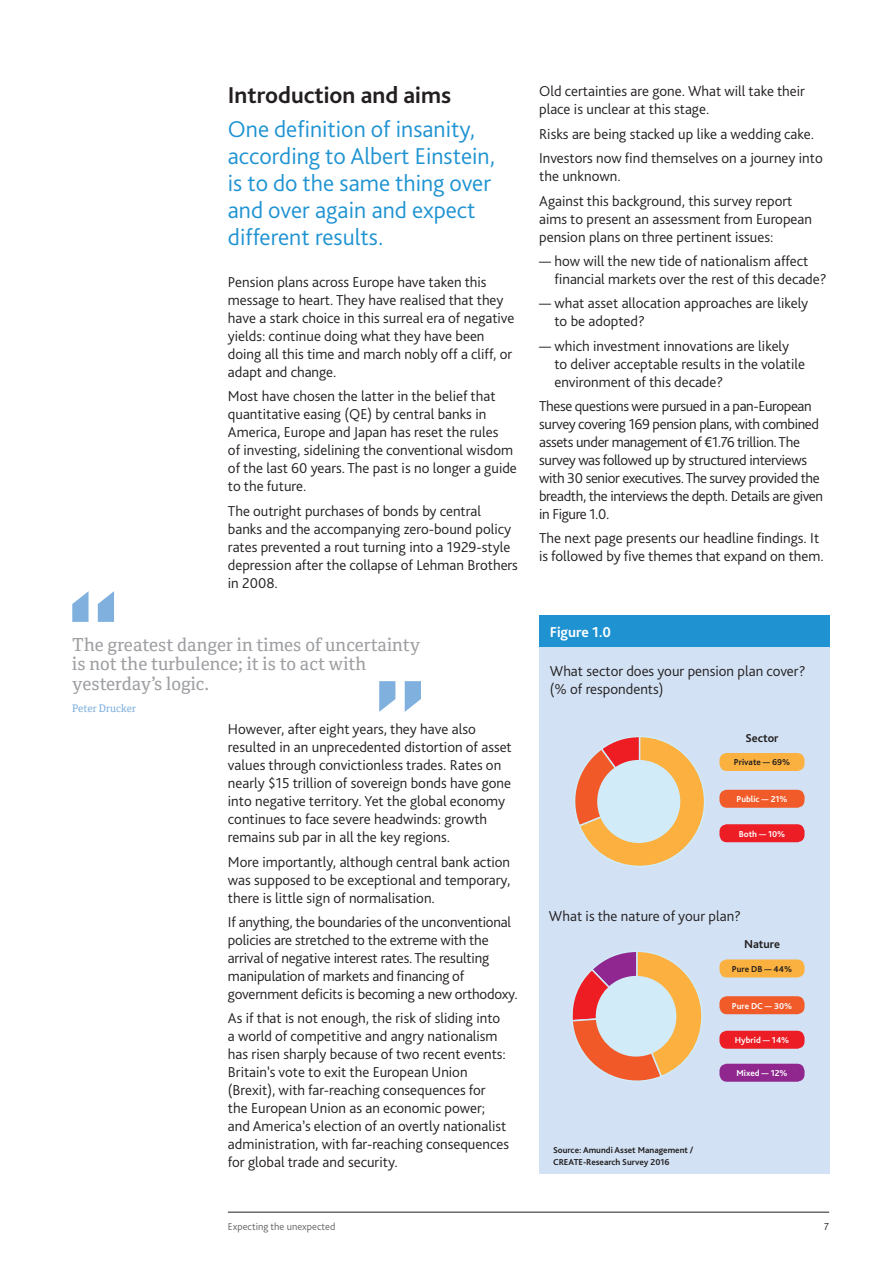
<style>
.page{position:relative;width:893px;height:1263px;background:#fff}
.page>*{position:absolute;margin:0;border:0;box-sizing:border-box;transform-origin:0 0}
.t1{font:300 24px/27px "Bliss Pro";color:#1f93d2}
.t2{font:700 24px "Bliss Pro";color:#231f20}
.t3{font:18px/19.5px "Cordale";color:#9d9fa2}
.t4{font:300 15px/18px "Bliss Pro";color:#231f20}
.t5{font:300 15px/18px "Bliss Pro";letter-spacing:-.025em;color:#231f20}
.t6{font:700 15px "Bliss Pro";color:#fff}
.t7{font:700 12px "Bliss Pro";color:#231f20}
.t8{font:300 10.5px "Bliss Pro";color:#636366}
.t9{font:10.5px "Cordale";color:#7fb0de}
.t10{font:300 10.5px "Bliss Pro";color:#231f20}
.t11{font:700 9px/12px "Bliss Pro";color:#231f20}
.t12{font:700 9px "Bliss Pro";color:#fff}
</style>
<div class="page">
<hr style="left:228px;top:1212px;width:601px;height:1px;background:#231f20">
<div style="left:539px;top:615px;width:290px;height:559px;background:#d2e2f4"></div>
<svg style="left:575px;top:737px;width:129px;height:129px"></svg>
<div style="left:597px;top:760px;width:83px;height:83px;background:#d1ebf8;border-radius:50%"></div>
<svg style="left:572px;top:952px;width:130px;height:129px"></svg>
<div style="left:596px;top:976px;width:80px;height:80px;background:#d1ebf8;border-radius:50%"></div>
<div style="left:719px;top:753px;width:85px;height:18px;background:#fbb13f;border-radius:8px"></div>
<div style="left:719px;top:790px;width:85px;height:18px;background:#f15a29;border-radius:8px"></div>
<div style="left:719px;top:824px;width:85px;height:18px;background:#ec1d25;border-radius:8px"></div>
<div style="left:719px;top:959px;width:85px;height:18px;background:#fbb13f;border-radius:8px"></div>
<div style="left:719px;top:996px;width:85px;height:18px;background:#f15a29;border-radius:8px"></div>
<div style="left:719px;top:1031px;width:85px;height:18px;background:#ec1d25;border-radius:8px"></div>
<div style="left:719px;top:1064px;width:85px;height:18px;background:#8f278f;border-radius:8px"></div>
<div style="left:539px;top:615px;width:290px;height:32px;background:#1f93d2"></div>
<svg style="left:72px;top:591px;width:42px;height:31px"></svg>
<svg style="left:379px;top:681px;width:42px;height:31px"></svg>
<h1 class="t2" style="left:228px;top:80px;width:225px">Introduction and aims</h1>
<h1 class="t1" style="left:228px;top:115px;width:269px">One definition of insanity, according to Albert Einstein, is to do the same thing over and over again and expect different results.</h1>
<p class="t4" style="left:228px;top:273px;width:288px">Pension plans across Europe have taken this message to heart. They have realised that they have a stark choice in this surreal era of negative yields: continue doing what they have been doing all this time and march nobly off a cliff, or adapt and change.</p>
<p class="t4" style="left:228px;top:387px;width:290px">Most have chosen the latter in the belief that quantitative easing (QE) by central banks in America, Europe and Japan has reset the rules<br>of investing, sidelining the conventional wisdom of the last 60 years. The past is no longer a guide to the future.</p>
<p class="t4" style="left:228px;top:501px;width:291px">The outright purchases of bonds by central banks and the accompanying zero-bound policy rates prevented a rout turning into a 1929-style depression after the collapse of Lehman Brothers in 2008.</p>
<p class="t3" style="left:72px;top:635px;width:350px">The greatest danger in times of uncertainty is not the turbulence; it is to act with yesterday’s logic.</p>
<p class="t9" style="left:72px;top:702px;width:65px">Peter Drucker</p>
<p class="t4" style="left:228px;top:720px;width:285px">However, after eight years, they have also resulted in an unprecedented distortion of asset values through convictionless trades. Rates on nearly $15 trillion of sovereign bonds have gone into negative territory. Yet the global economy continues to face severe headwinds: growth remains sub par in all the key regions.</p>
<p class="t4" style="left:228px;top:852px;width:284px;text-align:justify">More importantly, although central bank action was supposed to be exceptional and temporary, there is little sign of normalisation.</p>
<p class="t4" style="left:228px;top:912px;width:292px">If anything, the boundaries of the unconventional policies are stretched to the extreme with the arrival of negative interest rates. The resulting manipulation of markets and financing of government deficits is becoming a new orthodoxy.</p>
<p class="t4" style="left:228px;top:1009px;width:283px">As if that is not enough, the risk of sliding into a world of competitive and angry nationalism has risen sharply because of two recent events:<br>Britain’s vote to exit the European Union (Brexit), with far-reaching consequences for the European Union as an economic power; and America’s election of an overtly nationalist administration, with far-reaching consequences for global trade and security.</p>
<p class="t4" style="left:539px;top:82px;width:267px">Old certainties are gone. What will take their place is unclear at this stage.</p>
<p class="t4" style="left:539px;top:121px;width:285px;line-height:24.3px">Risks are being stacked up like a wedding cake.<br>Investors now find themselves on a journey into</p>
<p class="t4" style="left:539px;top:164px;width:255px;line-height:24.3px">the unknown.<br>Against this background, this survey report</p>
<p class="t4" style="left:539px;top:209px;width:274px">aims to present an assessment from European pension plans on three pertinent issues:</p>
<p class="t4" style="left:555px;top:252px;width:274px;text-indent:-15px">— how will the new tide of nationalism affect financial markets over the rest of this decade?</p>
<p class="t4" style="left:554px;top:294px;width:255px;text-indent:-15px">— what asset allocation approaches are likely to be adopted?</p>
<p class="t4" style="left:554px;top:336px;width:252px;text-indent:-15px">— which investment innovations are likely to deliver acceptable results in the volatile environment of this decade?</p>
<p class="t5" style="left:539px;top:397px;width:285px">These questions were pursued in a pan-European survey covering 169 pension plans, with combined assets under management of €1.76 trillion. The survey was followed up by structured interviews with 30 senior executives. The survey provided the breadth, the interviews the depth. Details are given in Figure 1.0.</p>
<p class="t4" style="left:539px;top:529px;width:286px">The next page presents our headline findings. It is followed by five themes that expand on them.</p>
<p class="t6" style="left:550px;top:623px;width:63px">Figure 1.0</p>
<p class="t4" style="left:550px;top:661px;width:257px">What sector does your pension plan cover? (% of respondents)</p>
<p class="t7" style="left:745px;top:730px;width:35px">Sector</p>
<p class="t11" style="left:734px;top:756px;width:58px">Private — 69%</p>
<p class="t12" style="left:736px;top:793px;width:53px">Public — 21%</p>
<p class="t12" style="left:739px;top:828px;width:48px">Both — 10%</p>
<p class="t4" style="left:549px;top:906px;width:194px">What is the nature of your plan?</p>
<p class="t7" style="left:744px;top:936px;width:38px">Nature</p>
<p class="t11" style="left:553px;top:1144px;width:142px">Source: Amundi Asset Management /<br>CREATE-Research Survey 2016</p>
<p class="t11" style="left:732px;top:963px;width:62px">Pure DB — 44%</p>
<p class="t12" style="left:732px;top:1000px;width:62px">Pure DC — 30%</p>
<p class="t12" style="left:735px;top:1034px;width:56px">Hybrid — 14%</p>
<p class="t12" style="left:736px;top:1067px;width:53px">Mixed — 12%</p>
<p class="t8" style="left:228px;top:1220px;width:109px">Expecting the unexpected</p>
<p class="t10" style="left:824px;top:1220px;width:6px">7</p>
</div>
